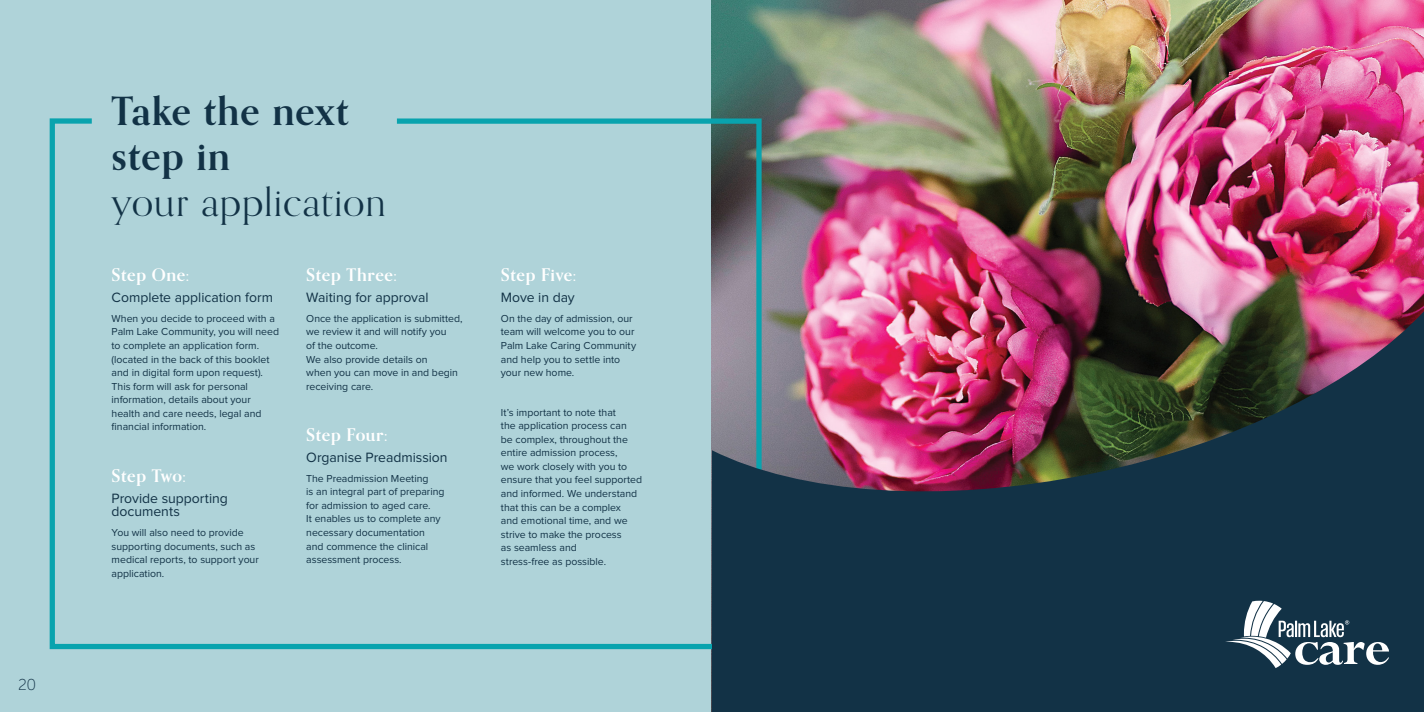
<style>
.page{position:relative;width:1424px;height:712px;background:#fff}
.page>*{position:absolute;margin:0;border:0;box-sizing:border-box;transform-origin:0 0}
.t1{font:700 39.38px/45.5px "Orpheus Pro";letter-spacing:.025em;color:#123246}
.t2{font:39.38px "Orpheus Pro";letter-spacing:.02em;color:#123246}
.t3{font:700 17.5px "Orpheus Pro";letter-spacing:.03em;color:#fff}
.t4{font:15.75px "Museo Sans 100";color:#123246}
.t5{font:14px/13.6px "Proxima Nova";letter-spacing:-.005em;color:#123246}
.t6{font:10.5px/13.6px "Proxima Nova";color:#123246}
</style>
<div class="page">
<div style="left:0;top:0;width:712px;height:712px;background:#afd3d9"></div>
<img style="left:712px;top:0;width:712px;height:311px">
<svg style="left:49px;top:116px;width:715px;height:536px"></svg>
<img style="left:712px;top:311px;width:712px;height:401px">
<svg style="left:1225px;top:601px;width:164px;height:67px"></svg>
<h3 class="t4" style="left:18px;top:676px;width:20px">20</h3>
<h1 class="t1" style="left:112px;top:87px;width:238px">Take the next step in</h1>
<h1 class="t2" style="left:112px;top:176px;width:276px">your application</h1>
<h2 class="t3" style="left:112px;top:264px;width:79px">Step One:</h2>
<h3 class="t5" style="left:112px;top:291px;width:163px">Complete application form</h3>
<p class="t6" style="left:112px;top:312px;width:169px">When you decide to proceed with a<br>Palm Lake Community, you will need to complete an application form. (located in the back of this booklet and in digital form upon request).<br>This form will ask for personal information, details about your health and care needs, legal and financial information.</p>
<h2 class="t3" style="left:112px;top:465px;width:76px">Step Two:</h2>
<h3 class="t5" style="left:112px;top:492px;width:118px">Provide supporting documents</h3>
<p class="t6" style="left:112px;top:526px;width:149px">You will also need to provide supporting documents, such as medical reports, to support your application.</p>
<h2 class="t3" style="left:306px;top:264px;width:92px">Step Three:</h2>
<h3 class="t5" style="left:306px;top:291px;width:124px">Waiting for approval</h3>
<p class="t6" style="left:306px;top:312px;width:158px">Once the application is submitted, we review it and will notify you<br>of the outcome.<br>We also provide details on<br>when you can move in and begin receiving care.</p>
<h2 class="t3" style="left:306px;top:424px;width:83px">Step Four:</h2>
<h3 class="t5" style="left:306px;top:451px;width:143px">Organise Preadmission</h3>
<p class="t6" style="left:306px;top:472px;width:140px">The Preadmission Meeting<br>is an integral part of preparing for admission to aged care.<br>It enables us to complete any necessary documentation and commence the clinical assessment process.</p>
<h2 class="t3" style="left:501px;top:264px;width:77px">Step Five:</h2>
<h3 class="t5" style="left:501px;top:291px;width:75px">Move in day</h3>
<p class="t6" style="left:501px;top:312px;width:137px">On the day of admission, our team will welcome you to our<br>Palm Lake Caring Community and help you to settle into your new home.</p>
<p class="t6" style="left:501px;top:406px;width:143px">It’s important to note that<br>the application process can<br>be complex, throughout the entire admission process,<br>we work closely with you to ensure that you feel supported and informed. We understand that this can be a complex<br>and emotional time, and we strive to make the process<br>as seamless and<br>stress-free as possible.</p>
</div>
